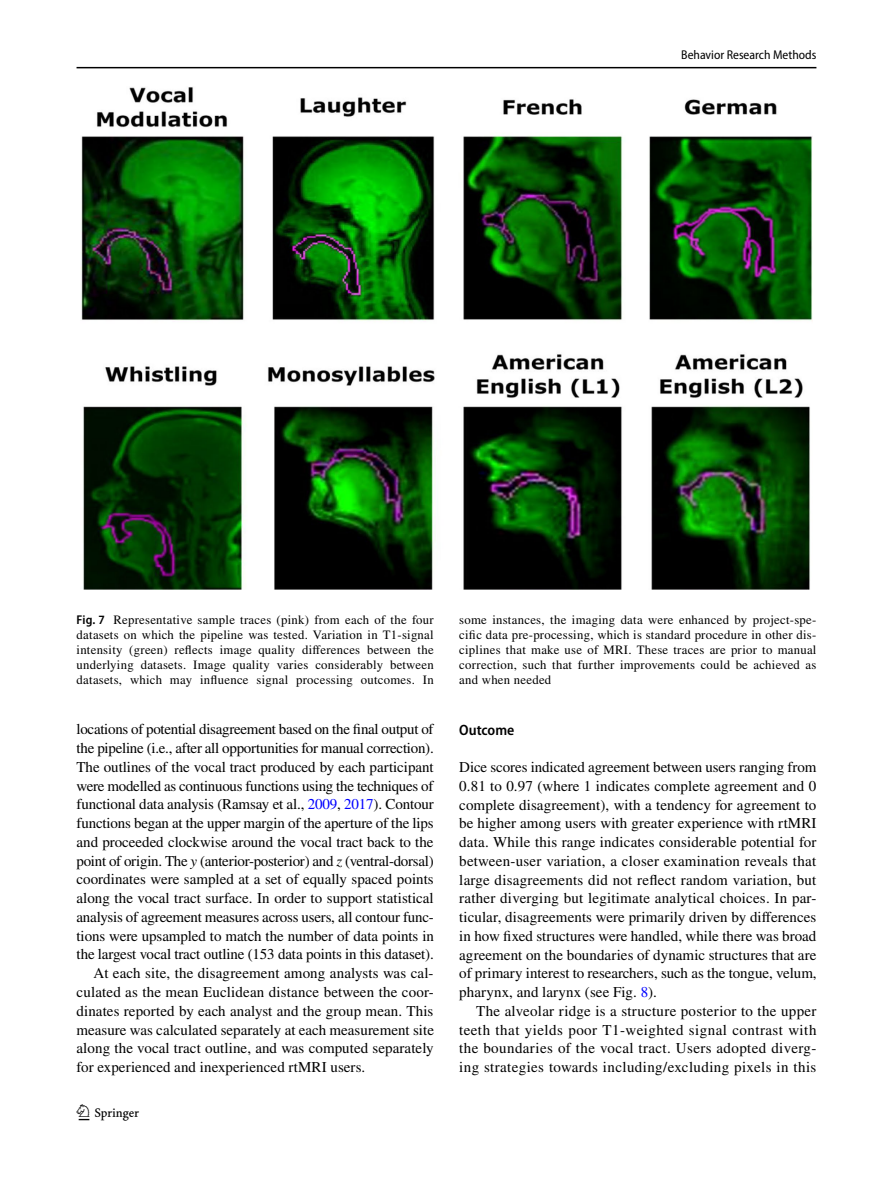
<style>
.page{position:relative;width:893px;height:1187px;background:#fff}
.page>*{position:absolute;margin:0;border:0;box-sizing:border-box;transform-origin:0 0}
.t1{font:22.5px "Springnew Regular 2";color:#000}
.t2{font:15px/18.8px "STIX";letter-spacing:-.005em;color:#000;text-align:justify}
.t3{font:600 semi-condensed 15px "Myriad Pro";color:#000}
.t4{font:12.75px/15px "STIX";letter-spacing:.02em;color:#000;text-align:justify}
.t5{font:semi-condensed 12.75px "Myriad Pro";color:#000}
.s1{font-family:"Myriad Pro";font-weight:600;font-stretch:semi-condensed}
.s2{color:#00f}
.s3{font-style:italic}
</style>
<div class="page">
<hr style="left:77px;top:67px;width:739px;height:1px;background:#000">
<img style="left:81px;top:87px;width:731px;height:502px">
<p class="t5" style="left:681px;top:48px;width:137px">Behavior Research Methods</p>
<p class="t4" style="left:77px;top:613px;width:359px"><span class="s1">Fig. 7</span> Representative sample traces (pink) from each of the four datasets on which the pipeline was tested. Variation in T1-signal intensity (green) reflects image quality differences between the underlying datasets. Image quality varies considerably between datasets, which may influence signal processing outcomes. In</p>
<p class="t4" style="left:459px;top:613px;width:359px">some instances, the imaging data were enhanced by project-spe&shy;cific data pre-processing, which is standard procedure in other dis&shy;ciplines that make use of MRI. These traces are prior to manual correction, such that further improvements could be achieved as and when needed</p>
<p class="t2" style="left:77px;top:721px;width:358px">locations of potential disagreement based on the final output of</p>
<p class="t2" style="left:77px;top:739px;width:359px">the pipeline (i.e., after all opportunities for manual correction).</p>
<p class="t2" style="left:77px;top:758px;width:359px">The outlines of the vocal tract produced by each participant</p>
<p class="t2" style="left:77px;top:777px;width:358px">were modelled as continuous functions using the techniques of</p>
<p class="t2" style="left:77px;top:796px;width:359px">functional data analysis (Ramsay et al., <span class="s2">2009</span>, <span class="s2">2017</span>). Contour</p>
<p class="t2" style="left:77px;top:814px;width:359px">functions began at the upper margin of the aperture of the lips</p>
<p class="t2" style="left:77px;top:833px;width:359px">and proceeded clockwise around the vocal tract back to the</p>
<p class="t2" style="left:77px;top:852px;width:359px">point of origin. The <span class="s3">y</span> (anterior-posterior) and <span class="s3">z</span> (ventral-dorsal)</p>
<p class="t2" style="left:77px;top:871px;width:359px">coordinates were sampled at a set of equally spaced points</p>
<p class="t2" style="left:77px;top:889px;width:359px">along the vocal tract surface. In order to support statistical</p>
<p class="t2" style="left:77px;top:908px;width:359px">analysis of agreement measures across users, all contour func-</p>
<p class="t2" style="left:77px;top:927px;width:359px">tions were upsampled to match the number of data points in</p>
<p class="t2" style="left:77px;top:946px;width:359px">the largest vocal tract outline (153 data points in this dataset).</p>
<p class="t2" style="left:94px;top:964px;width:342px">At each site, the disagreement among analysts was cal-</p>
<p class="t2" style="left:77px;top:983px;width:359px">culated as the mean Euclidean distance between the coor-</p>
<p class="t2" style="left:77px;top:1002px;width:358px">dinates reported by each analyst and the group mean. This</p>
<p class="t2" style="left:77px;top:1021px;width:359px">measure was calculated separately at each measurement site</p>
<p class="t2" style="left:77px;top:1039px;width:359px">along the vocal tract outline, and was computed separately</p>
<p class="t2" style="left:77px;top:1058px;width:290px">for experienced and inexperienced rtMRI users.</p>
<h1 class="t1" style="left:79px;top:1104px;width:62px">1 3</h1>
<p class="t3" style="left:459px;top:721px;width:57px">Outcome</p>
<p class="t2" style="left:459px;top:758px;width:359px">Dice scores indicated agreement between users ranging from 0.81 to 0.97 (where 1 indicates complete agreement and 0 complete disagreement), with a tendency for agreement to be higher among users with greater experience with rtMRI data. While this range indicates considerable potential for between-user variation, a closer examination reveals that large disagreements did not reflect random variation, but rather diverging but legitimate analytical choices. In par&shy;ticular, disagreements were primarily driven by differences in how fixed structures were handled, while there was broad agreement on the boundaries of dynamic structures that are of primary interest to researchers, such as the tongue, velum, pharynx, and larynx (see Fig. <span class="s2">8</span>).</p>
<p class="t2" style="left:459px;top:1002px;width:359px;text-indent:17px">The alveolar ridge is a structure posterior to the upper teeth that yields poor T1-weighted signal contrast with the boundaries of the vocal tract. Users adopted diverg&shy;ing strategies towards including/excluding pixels in this</p>
</div>
